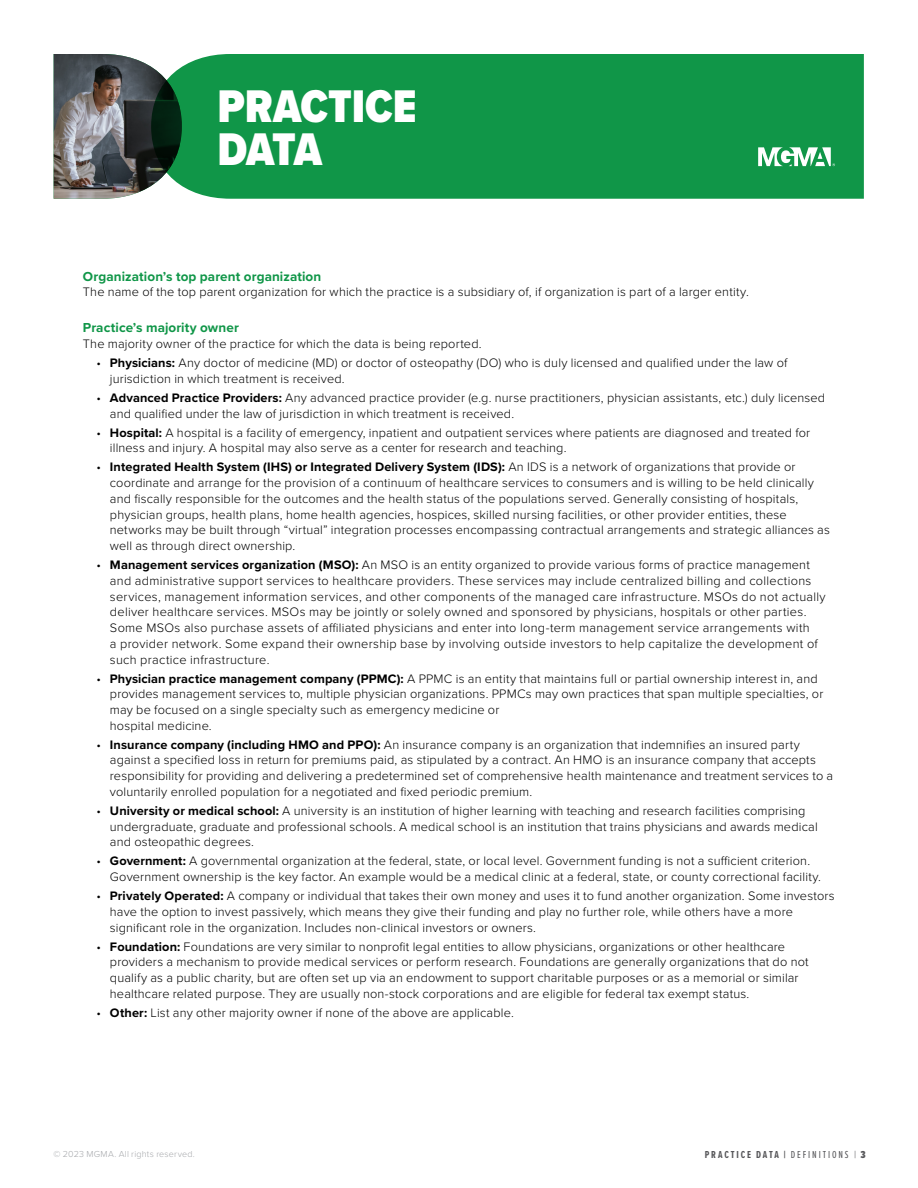
<style>
.page{position:relative;width:918px;height:1188px;background:#fff}
.page>*{position:absolute;margin:0;border:0;box-sizing:border-box;transform-origin:0 0}
.t1{font:900 47.4px/43.5px "Proxima Nova Cond";color:#fff}
.t2{font:700 13.5px "Proxima Nova";letter-spacing:.005em;color:#109648}
.t3{font:300 12.75px/15.8px "Proxima Nova";letter-spacing:.015em;color:#000}
.t4{font:700 10.5px "Proxima Nova Ex Cn";letter-spacing:.175em;color:#565659}
.t5{font:300 9px "Proxima Nova";letter-spacing:.025em;color:#a5a7aa}
.s1{font-weight:700}
.s2{font-weight:400}
.s3{font-family:"Proxima Nova";font-weight:300}
.s4{font-weight:900}
</style>
<div class="page">
<img style="left:54px;top:54px;width:97px;height:145px">
<div style="left:151px;top:54px;width:713px;height:145px;background:#109648"></div>
<svg style="left:758px;top:147px;width:77px;height:19px"></svg>
<h1 class="t1" style="left:217px;top:84px;width:201px">PRACTICE<br>DATA</h1>
<p class="t2" style="left:83px;top:266px;width:240px">Organization’s top parent organization</p>
<p class="t3" style="left:83px;top:284px;width:667px">The name of the top parent organization for which the practice is a subsidiary of, if organization is part of a larger entity.</p>
<p class="t2" style="left:83px;top:318px;width:157px">Practice’s majority owner</p>
<p class="t3" style="left:83px;top:335px;width:400px">The majority owner of the practice for which the data is being reported.</p>
<p class="t3" style="left:110px;top:354px;width:679px;text-indent:-14px">• <span class="s1">Physicians:</span> Any doctor of medicine (MD) or doctor of osteopathy (DO) who is duly licensed and qualified under the law of jurisdiction in which treatment is received.</p>
<p class="t3" style="left:110px;top:389px;width:717px;text-indent:-14px">• <span class="s1">Advanced Practice Providers:</span> Any advanced practice provider (e.g. nurse practitioners, physician assistants, etc.) duly licensed and qualified under the law of jurisdiction in which treatment is received.</p>
<p class="t3" style="left:110px;top:424px;width:702px;text-indent:-14px">• <span class="s1">Hospital:</span> A hospital is a facility of emergency, inpatient and outpatient services where patients are diagnosed and treated for illness and injury. A hospital may also serve as a center for research and teaching.</p>
<p class="t3" style="left:110px;top:459px;width:722px;text-indent:-14px">• <span class="s1">Integrated Health System (IHS) or Integrated Delivery System (IDS):</span> An IDS is a network of organizations that provide or coordinate and arrange for the provision of a continuum of healthcare services to consumers and is willing to be held clinically and fiscally responsible for the outcomes and the health status of the populations served. Generally consisting of hospitals, physician groups, health plans, home health agencies, hospices, skilled nursing facilities, or other provider entities, these networks may be built through “virtual” integration processes encompassing contractual arrangements and strategic alliances as well as through direct ownership.</p>
<p class="t3" style="left:110px;top:556px;width:717px;text-indent:-14px">• <span class="s1">Management services organization (MSO):</span> An MSO is an entity organized to provide various forms of practice management and administrative support services to healthcare providers. These services may include centralized billing and collections services, management information services, and other components of the managed care infrastructure. MSOs do not actually deliver healthcare services. MSOs may be jointly or solely owned and sponsored by physicians, hospitals or other parties.<br>Some MSOs also purchase assets of affiliated physicians and enter into long-term management service arrangements with<br>a provider network. Some expand their ownership base by involving outside investors to help capitalize the development of such practice infrastructure.</p>
<p class="t3" style="left:110px;top:670px;width:715px;text-indent:-14px">• <span class="s1">Physician practice management company (PPMC):</span> A PPMC is an entity that maintains full or partial ownership interest in, and provides management services to, multiple physician organizations. PPMCs may own practices that span multiple specialties, or may be focused on a single specialty such as emergency medicine or<br>hospital medicine.</p>
<p class="t3" style="left:110px;top:736px;width:725px;text-indent:-14px">• <span class="s1">Insurance company (including HMO and PPO):</span> An insurance company is an organization that indemnifies an insured party against a specified loss in return for premiums paid, as stipulated by a contract. An HMO is an insurance company that accepts responsibility for providing and delivering a predetermined set of comprehensive health maintenance and treatment services to a voluntarily enrolled population for a negotiated and fixed periodic premium.</p>
<p class="t3" style="left:110px;top:802px;width:709px;text-indent:-14px">• <span class="s1">University or medical school:</span> A university is an institution of higher learning with teaching and research facilities comprising undergraduate, graduate and professional schools. A medical school is an institution that trains physicians and awards medical and osteopathic degrees.</p>
<p class="t3" style="left:110px;top:853px;width:713px;text-indent:-14px">• <span class="s1">Government:</span> A governmental organization at the federal, state, or local level. Government funding is not a sufficient criterion.<br>Government ownership is the key factor. An example would be a medical clinic at a federal, state, or county correctional facility.</p>
<p class="t3" style="left:110px;top:887px;width:726px;text-indent:-14px">• <span class="s1">Privately Operated:</span> A company or individual that takes their own money and uses it to fund another organization. Some investors have the option to invest passively, which means they give their funding and play no further role, while others have a more significant role in the organization. Includes non-clinical investors or owners.</p>
<p class="t3" style="left:110px;top:938px;width:700px;text-indent:-14px">• <span class="s1">Foundation:</span> Foundations are very similar to nonprofit legal entities to allow physicians, organizations or other healthcare providers a mechanism to provide medical services or perform research. Foundations are generally organizations that do not qualify as a public charity, but are often set up via an endowment to support charitable purposes or as a memorial or similar healthcare related purpose. They are usually non-stock corporations and are eligible for federal tax exempt status.</p>
<p class="t3" style="left:96px;top:1004px;width:419px">• <span class="s1">Other:</span> List any other majority owner if none of the above are applicable.</p>
<p class="t5" style="left:54px;top:1147px;width:143px">© 2023 MGMA. All rights reserved.</p>
<p class="t4" style="left:705px;top:1147px;width:162px">PRACTICE DATA | <span class="s2">DEFINITIONS</span> <span class="s3">|</span> <span class="s4">3</span></p>
</div>
